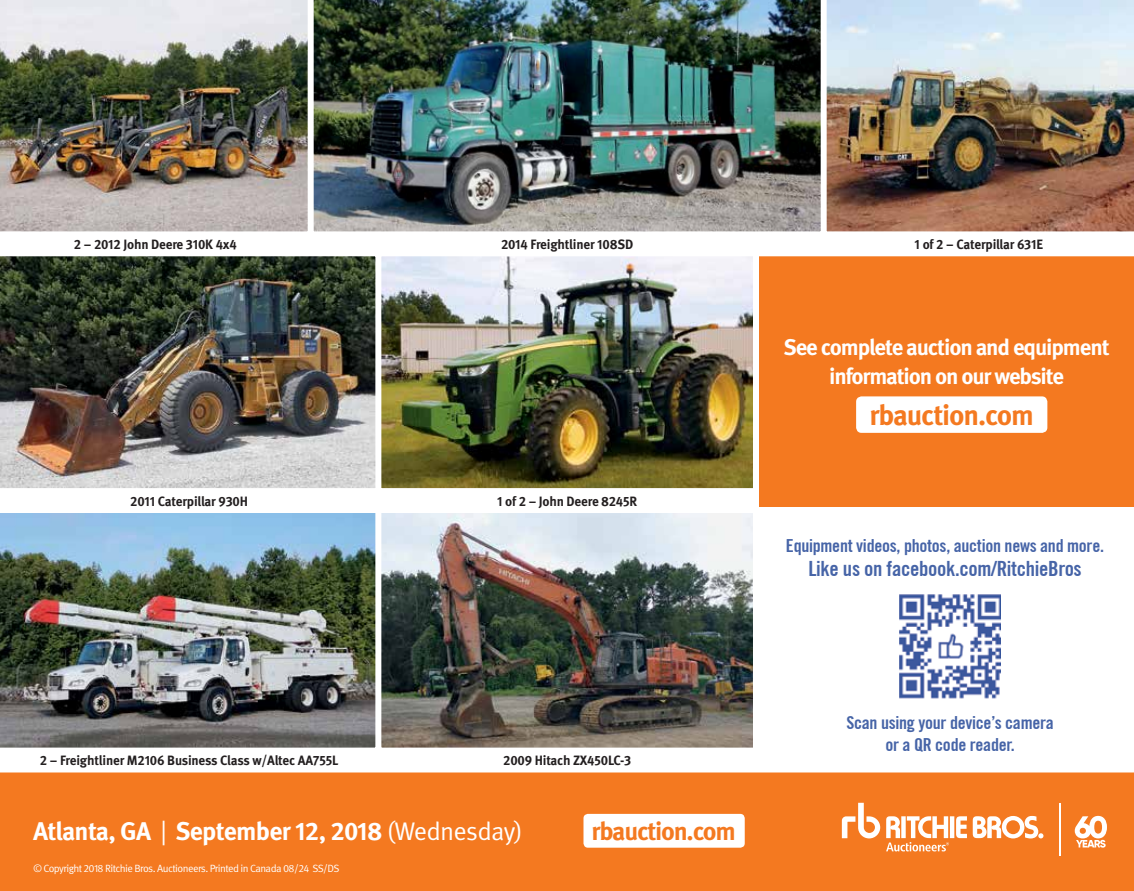
<style>
.page{position:relative;width:1134px;height:891px;background:#fff}
.page>*{position:absolute;margin:0;border:0;box-sizing:border-box;transform-origin:0 0}
.t1{font:700 28.5px "Meta Pro";letter-spacing:-.04em;color:#f47920}
.t2{font:700 25.5px "Meta Pro";letter-spacing:-.03em;color:#fff}
.t3{font:700 25.5px "Meta Pro";letter-spacing:-.05em;color:#f47920}
.t4{font:700 22.5px/28.5px "Meta Pro";letter-spacing:-.05em;color:#fff;text-align:center}
.t5{font:700 condensed 21px "Trade Gothic No.20";letter-spacing:-.015em;color:#4664a7}
.t6{font:700 condensed 18px/21.6px "Trade Gothic No.20";letter-spacing:-.015em;color:#4664a7;text-align:center}
.t7{font:700 13.5px "Meta Pro";letter-spacing:-.015em;color:#231f20}
.t8{font:10.5px "Meta Pro";letter-spacing:-.05em;color:#fff}
.s1{font-weight:400}
</style>
<div class="page">
<div style="left:0;top:772px;width:1134px;height:119px;background:#f47920"></div>
<svg style="left:842px;top:803px;width:38px;height:35px"></svg>
<svg style="left:886px;top:816px;width:157px;height:35px"></svg>
<svg style="left:1075px;top:816px;width:32px;height:32px"></svg>
<hr style="left:1059px;top:803px;width:2px;height:53px;background:#fff">
<div style="left:583px;top:814px;width:162px;height:34px;background:#fff;border-radius:4px"></div>
<img style="left:0;top:0;width:308px;height:232px">
<img style="left:313px;top:0;width:508px;height:232px">
<img style="left:826px;top:0;width:308px;height:232px">
<img style="left:0;top:256px;width:376px;height:232px">
<img style="left:382px;top:257px;width:370px;height:230px">
<div style="left:378px;top:253px;width:378px;height:238px;border:3px solid #fff"></div>
<img style="left:0;top:513px;width:376px;height:235px">
<img style="left:382px;top:514px;width:370px;height:233px">
<div style="left:378px;top:510px;width:378px;height:241px;border:3px solid #fff"></div>
<img style="left:899px;top:594px;width:102px;height:105px">
<div style="left:759px;top:256px;width:375px;height:251px;background:#f47920"></div>
<div style="left:856px;top:396px;width:191px;height:37px;background:#fff;border-radius:5px"></div>
<p class="t7" style="left:74px;top:234px;width:164px">2 – 2012 John Deere 310K 4x4</p>
<p class="t7" style="left:501px;top:234px;width:134px">2014 Freightliner 108SD</p>
<p class="t7" style="left:915px;top:234px;width:130px">1 of 2 – Caterpillar 631E</p>
<p class="t7" style="left:130px;top:490px;width:119px">2011 Caterpillar 930H</p>
<p class="t7" style="left:497px;top:490px;width:142px">1 of 2 – John Deere 8245R</p>
<h3 class="t4" style="left:784px;top:332px;width:328px">See complete auction and equipment information on our website</h3>
<h1 class="t1" style="left:869px;top:392px;width:166px">rbauction.com</h1>
<h3 class="t6" style="left:786px;top:535px;width:320px">Equipment videos, photos, auction news and more.</h3>
<h3 class="t5" style="left:808px;top:556px;width:275px">Like us on facebook.com/RitchieBros</h3>
<p class="t7" style="left:40px;top:750px;width:300px">2 – Freightliner M2106 Business Class w/Altec AA755L</p>
<p class="t7" style="left:503px;top:750px;width:130px">2009 Hitach ZX450LC-3</p>
<h2 class="t2" style="left:33px;top:812px;width:491px">Atlanta, GA <span class="s1">|</span> September 12, 2018 <span class="s1">(Wednesday)</span></h2>
<h2 class="t3" style="left:592px;top:812px;width:146px">rbauction.com</h2>
<p class="t8" style="left:33px;top:860px;width:308px">© Copyright 2018 Ritchie Bros. Auctioneers. Printed in Canada 08/24 SS/DS</p>
<h3 class="t6" style="left:846px;top:712px;width:209px">Scan using your device’s camera or a QR code reader.</h3>
</div>
